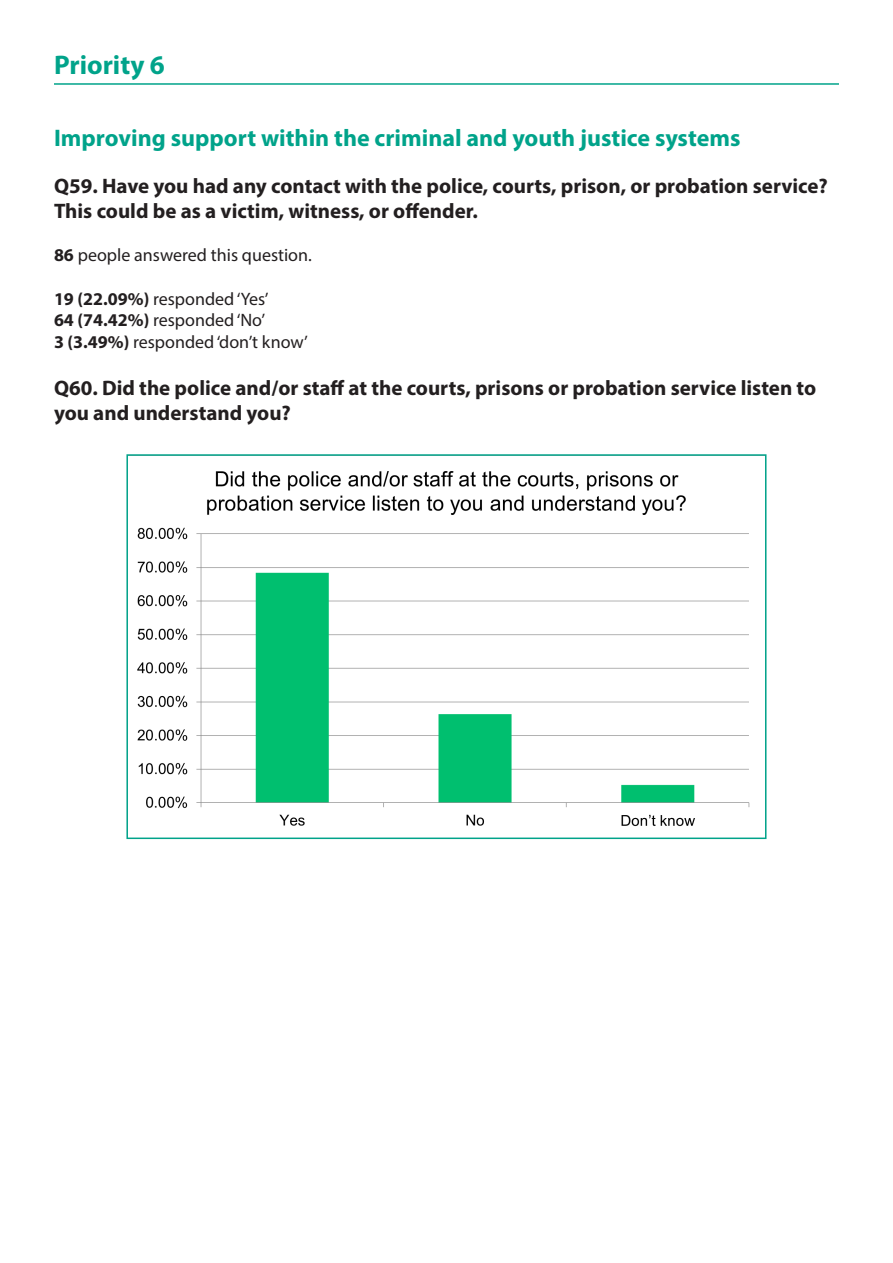
<style>
.page{position:relative;width:893px;height:1263px;background:#fff}
.page>*{position:absolute;margin:0;border:0;box-sizing:border-box;transform-origin:0 0}
.t1{font:700 27px "Myriad Pro";color:#00a38a}
.t2{font:700 24px "Myriad Pro";color:#00a38a}
.t3{font:700 21px/25.2px "Myriad Pro";color:#231f20}
.t4{font:18px "Myriad Pro";color:#231f20}
.s1{font-weight:700}
</style>
<div class="page">
<img style="left:137px;top:471px;width:613px;height:356px">
<div style="left:126px;top:454px;width:640px;height:385px;border:2px solid #00a38a"></div>
<hr style="left:54px;top:83px;width:785px;height:2px;background:#00a38a">
<p class="t1" style="left:54px;top:48px;width:112px">Priority 6</p>
<p class="t2" style="left:54px;top:123px;width:688px">Improving support within the criminal and youth justice systems</p>
<p class="t3" style="left:54px;top:173px;width:775px">Q59. Have you had any contact with the police, courts, prison, or probation service?<br>This could be as a victim, witness, or offender.</p>
<p class="t4" style="left:54px;top:244px;width:259px"><span class="s1">86</span> people answered this question.</p>
<p class="t4" style="left:54px;top:288px;width:216px"><span class="s1">19 (22.09%)</span> responded ‘Yes’</p>
<p class="t4" style="left:54px;top:309px;width:213px"><span class="s1">64 (74.42%)</span> responded ‘No’</p>
<p class="t4" style="left:54px;top:331px;width:255px"><span class="s1">3 (3.49%)</span> responded ‘don’t know’</p>
<p class="t3" style="left:54px;top:374px;width:764px">Q60. Did the police and/or staff at the courts, prisons or probation service listen to you and understand you?</p>
</div>
